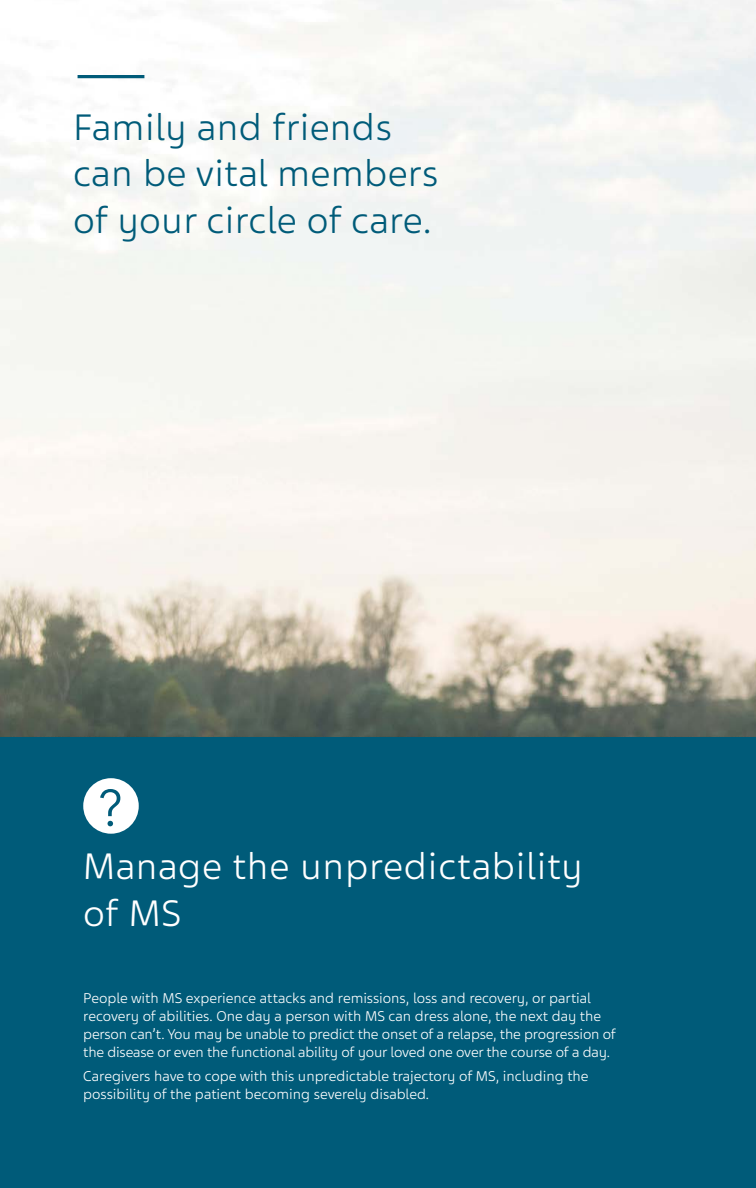
<style>
.page{position:relative;width:756px;height:1188px;background:#fff}
.page>*{position:absolute;margin:0;border:0;box-sizing:border-box;transform-origin:0 0}
.t1{font:300 39px/46.8px "Teva Sans";letter-spacing:.01em;color:#005b79}
.t2{font:300 39px/46.8px "Teva Sans";letter-spacing:.02em;color:#fff}
.t3{font:300 15px/18px "Teva Sans";letter-spacing:-.005em;color:#fff}
</style>
<div class="page">
<div style="left:0;top:736px;width:756px;height:452px;background:#005b79"></div>
<img style="left:0;top:0;width:756px;height:736px">
<svg style="left:78px;top:75px;width:66px;height:3px"></svg>
<div style="left:83px;top:778px;width:56px;height:56px;background:#fff;border-radius:50%"></div>
<svg style="left:100px;top:789px;width:20px;height:37px"></svg>
<p class="t1" style="left:73px;top:104px;width:367px">Family and friends can be vital members of your circle of care.</p>
<p class="t2" style="left:83px;top:843px;width:501px">Manage the unpredictability of MS</p>
<p class="t3" style="left:83px;top:989px;width:534px">People with MS experience attacks and remissions, loss and recovery, or partial recovery of abilities. One day a person with MS can dress alone, the next day the person can’t. You may be unable to predict the onset of a relapse, the progression of the disease or even the functional ability of your loved one over the course of a day.</p>
<p class="t3" style="left:83px;top:1068px;width:507px">Caregivers have to cope with this unpredictable trajectory of MS, including the possibility of the patient becoming severely disabled.</p>
</div>
